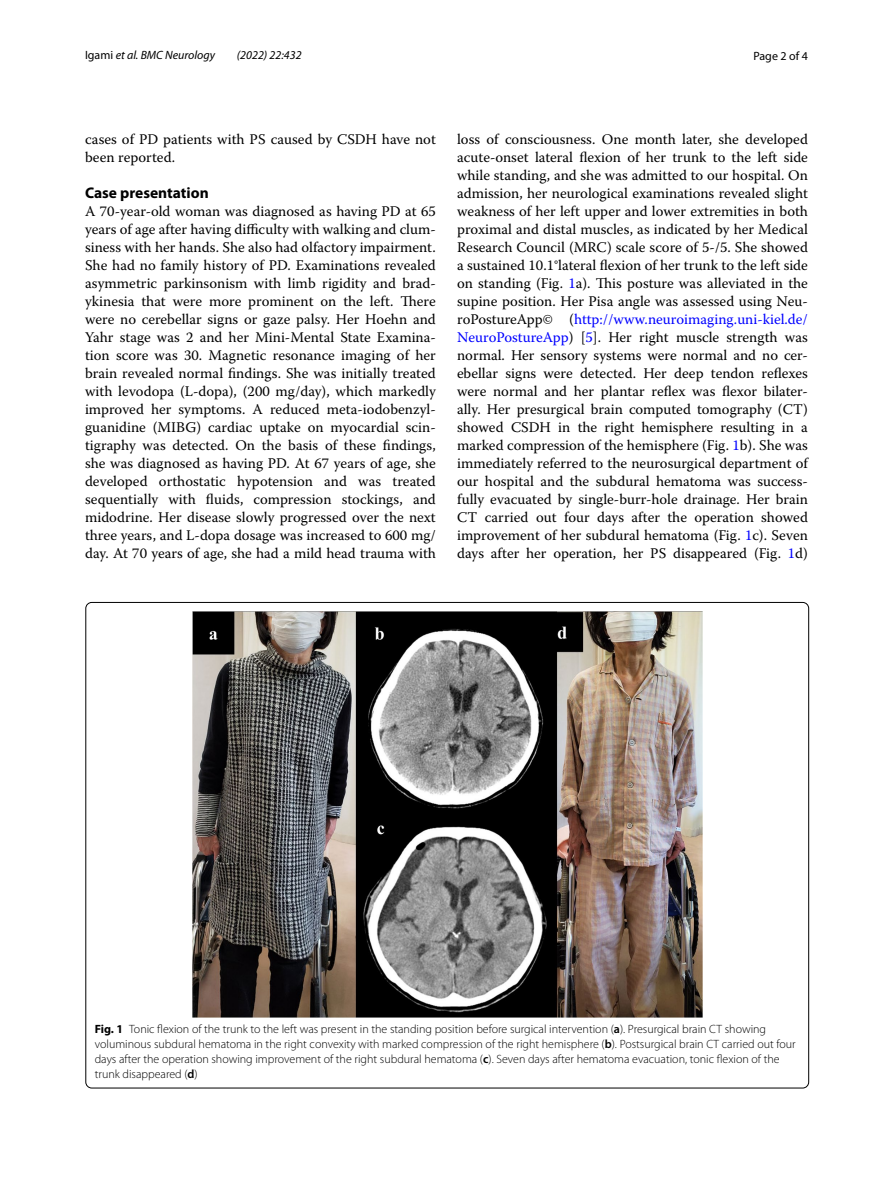
<style>
.page{position:relative;width:893px;height:1187px;background:#fff}
.page>*{position:absolute;margin:0;border:0;box-sizing:border-box;transform-origin:0 0}
.t1{font:700 15.45px "Myriad Pro";color:#000}
.t2{font:14.7px/18px "Warnock Pro";color:#000;text-align:justify}
.t3{font:300 12px/15px "Myriad Pro";color:#000}
.t4{font:italic 12px "Myriad Pro";color:#000}
.t5{font:12px "Myriad Pro";color:#000}
.s1{font-style:normal}
.s2{color:#00f}
.s3{font-weight:700}
.s4{font-weight:600}
</style>
<div class="page">
<img style="left:192px;top:611px;width:510px;height:406px">
<p class="t4" style="left:85px;top:48px;width:132px"><span class="s1">Igami</span> et al. BMC Neurology</p>
<p class="t4" style="left:237px;top:48px;width:66px">(2022) 22:432</p>
<p class="t5" style="left:753px;top:48px;width:56px">Page 2 of 4</p>
<p class="t2" style="left:85px;top:130px;width:352px">cases of PD patients with PS caused by CSDH have not been reported.</p>
<p class="t1" style="left:85px;top:182px;width:125px">Case presentation</p>
<p class="t2" style="left:85px;top:202px;width:352px">A 70-year-old woman was diagnosed as having PD at 65 years of age after having difficulty with walking and clum&shy;siness with her hands. She also had olfactory impairment.<br>She had no family history of PD. Examinations revealed asymmetric parkinsonism with limb rigidity and brad&shy;ykinesia that were more prominent on the left. There were no cerebellar signs or gaze palsy. Her Hoehn and Yahr stage was 2 and her Mini-Mental State Examina&shy;tion score was 30. Magnetic resonance imaging of her brain revealed normal findings. She was initially treated with levodopa (L-dopa), (200 mg/day), which markedly improved her symptoms. A reduced meta-iodobenzyl&shy;guanidine (MIBG) cardiac uptake on myocardial scin&shy;tigraphy was detected. On the basis of these findings, she was diagnosed as having PD. At 67 years of age, she developed orthostatic hypotension and was treated sequentially with fluids, compression stockings, and midodrine. Her disease slowly progressed over the next three years, and L-dopa dosage was increased to 600 mg/ day. At 70 years of age, she had a mild head trauma with</p>
<p class="t2" style="left:457px;top:130px;width:352px">loss of consciousness. One month later, she developed acute-onset lateral flexion of her trunk to the left side while standing, and she was admitted to our hospital. On admission, her neurological examinations revealed slight weakness of her left upper and lower extremities in both proximal and distal muscles, as indicated by her Medical Research Council (MRC) scale score of 5-/5. She showed a sustained 10.1°lateral flexion of her trunk to the left side on standing (Fig. <span class="s2">1</span>a). This posture was alleviated in the supine position. Her Pisa angle was assessed using Neu&shy;roPostureApp© (<span class="s2">http://www.neuroimaging.uni-kiel.de/ NeuroPostureApp</span>) [<span class="s2">5</span>]. Her right muscle strength was normal. Her sensory systems were normal and no cer&shy;ebellar signs were detected. Her deep tendon reflexes were normal and her plantar reflex was flexor bilater&shy;ally. Her presurgical brain computed tomography (CT) showed CSDH in the right hemisphere resulting in a marked compression of the hemisphere (Fig. <span class="s2">1</span>b). She was immediately referred to the neurosurgical department of our hospital and the subdural hematoma was success&shy;fully evacuated by single-burr-hole drainage. Her brain CT carried out four days after the operation showed improvement of her subdural hematoma (Fig. <span class="s2">1</span>c). Seven days after her operation, her PS disappeared (Fig. <span class="s2">1</span>d)</p>
<p class="t3" style="left:95px;top:1021px;width:702px"><span class="s3">Fig. 1</span> Tonic flexion of the trunk to the left was present in the standing position before surgical intervention (<span class="s4">a</span>). Presurgical brain CT showing voluminous subdural hematoma in the right convexity with marked compression of the right hemisphere (<span class="s4">b</span>). Postsurgical brain CT carried out four days after the operation showing improvement of the right subdural hematoma (<span class="s4">c</span>). Seven days after hematoma evacuation, tonic flexion of the trunk disappeared (<span class="s4">d</span>)</p>
</div>
